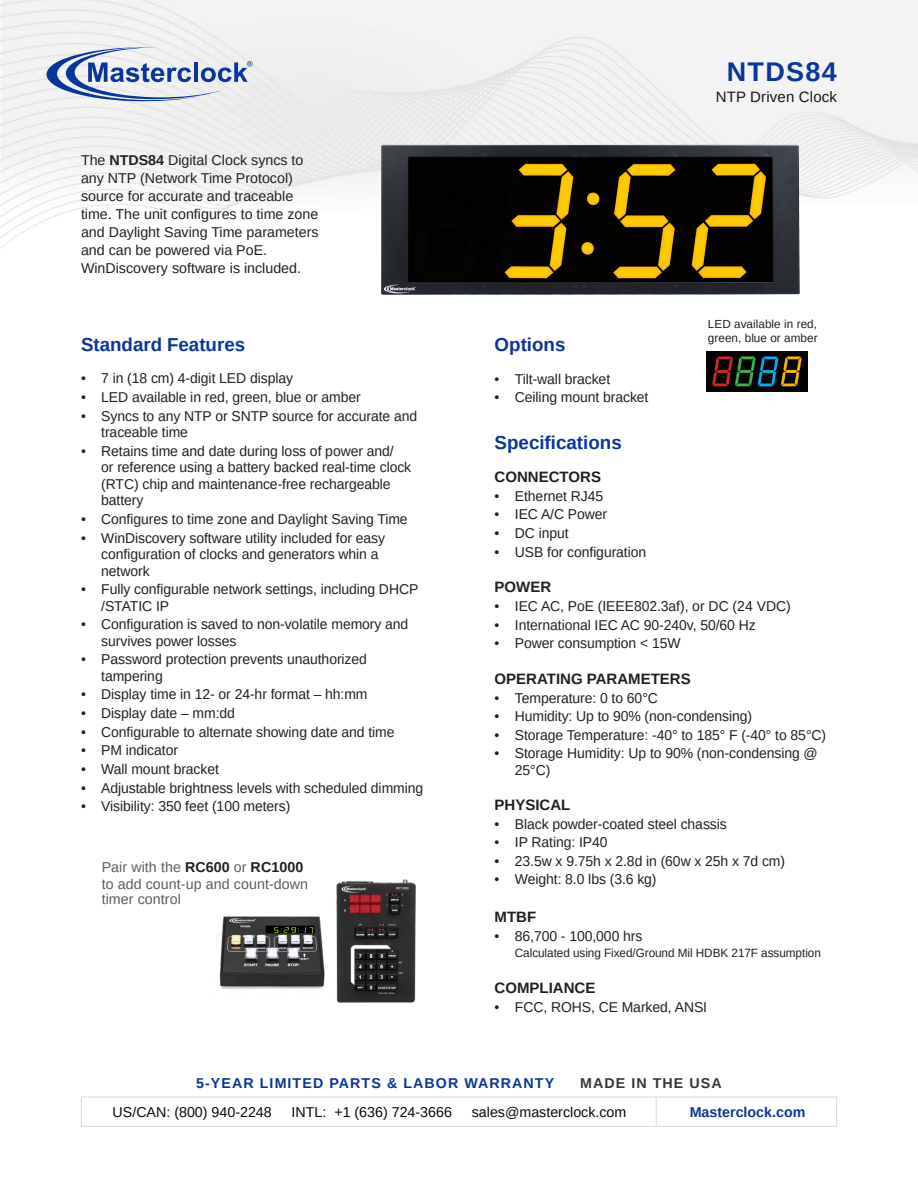
<style>
.page{position:relative;width:918px;height:1188px;background:#fff}
.page>*{position:absolute;margin:0;border:0;box-sizing:border-box;transform-origin:0 0}
.t1{font:700 27px "Arimo";letter-spacing:.05em;color:#0a359a}
.t2{font:700 18.75px "Arimo";color:#0a359a}
.SUBHEAD{font:700 15px "Arimo";color:#231f20}
.t3{font:15px "Arimo";letter-spacing:.01em;color:#1b1513}
.t4{font:14.25px/16.5px "Arimo";letter-spacing:-.005em;color:#231f20}
.t5{font:14.25px/16.5px "Arimo";letter-spacing:.005em;color:#5c5c5f}
.t6{font:14.25px "Arimo";color:#0c0806}
.t7{font:700 14.25px "Arimo";letter-spacing:.075em;color:#0a359a}
.t8{font:700 14.25px "Arimo";color:#0a359a}
.t9{font:700 14.25px "Arimo";letter-spacing:.075em;color:#3b3532}
.t10{font:12px "Arimo";letter-spacing:-.005em;color:#231f20}
.t11{font:11.7px/13.5px "Arimo";letter-spacing:.005em;color:#231f20}
.s1{font-weight:700}
.s2{font-weight:700;color:#231f20}
</style>
<div class="page">
<img style="left:0;top:0;width:918px;height:249px">
<svg style="left:45px;top:47px;width:208px;height:54px"></svg>
<div style="left:81px;top:1096px;width:756px;height:31px;border:1px solid #dcdcdc"></div>
<svg style="left:656px;top:1098px;width:1px;height:28px"></svg>
<img style="left:707px;top:352px;width:100px;height:39px">
<img style="left:355px;top:135px;width:472px;height:160px">
<img style="left:219px;top:916px;width:106px;height:73px">
<img style="left:336px;top:879px;width:80px;height:124px">
<p class="t4" style="left:81px;top:152px;width:239px;line-height:18px">The <span class="s1">NTDS84</span> Digital Clock syncs to any NTP (Network Time Protocol) source for accurate and traceable time. The unit configures to time zone and Daylight Saving Time parameters and can be powered via PoE.<br>WinDiscovery software is included.</p>
<p class="t2" style="left:81px;top:331px;width:166px">Standard Features</p>
<p class="t4" style="left:81px;top:370px;width:214px">• 7 in (18 cm) 4-digit LED display</p>
<p class="t4" style="left:81px;top:389px;width:281px">• LED available in red, green, blue or amber</p>
<p class="t4" style="left:101px;top:408px;width:317px;text-indent:-20px">• Syncs to any NTP or SNTP source for accurate and traceable time</p>
<p class="t4" style="left:101px;top:443px;width:312px;text-indent:-20px">• Retains time and date during loss of power and/<br>or reference using a battery backed real-time clock (RTC) chip and maintenance-free rechargeable battery</p>
<p class="t4" style="left:81px;top:511px;width:328px">• Configures to time zone and Daylight Saving Time</p>
<p class="t4" style="left:101px;top:529px;width:285px;text-indent:-20px">• WinDiscovery software utility included for easy configuration of clocks and generators whin a network</p>
<p class="t4" style="left:101px;top:581px;width:319px;text-indent:-20px">• Fully configurable network settings, including DHCP /STATIC IP</p>
<p class="t4" style="left:101px;top:616px;width:309px;text-indent:-20px">• Configuration is saved to non-volatile memory and survives power losses</p>
<p class="t4" style="left:101px;top:651px;width:267px;text-indent:-20px">• Password protection prevents unauthorized tampering</p>
<p class="t4" style="left:81px;top:686px;width:288px">• Display time in 12- or 24-hr format – hh:mm</p>
<p class="t4" style="left:81px;top:705px;width:155px">• Display date – mm:dd</p>
<p class="t4" style="left:81px;top:724px;width:315px">• Configurable to alternate showing date and time</p>
<p class="t4" style="left:81px;top:742px;width:99px">• PM indicator</p>
<p class="t4" style="left:81px;top:761px;width:140px">• Wall mount bracket</p>
<p class="t4" style="left:81px;top:780px;width:344px">• Adjustable brightness levels with scheduled dimming</p>
<p class="t4" style="left:81px;top:798px;width:211px">• Visibility: 350 feet (100 meters)</p>
<p class="t5" style="left:102px;top:859px;width:208px">Pair with the <span class="s2">RC600</span> or <span class="s2">RC1000 </span>to add count-up and count-down</p>
<p class="t5" style="left:102px;top:891px;width:81px">timer control</p>
<p class="t1" style="left:727px;top:53px;width:112px">NTDS84</p>
<p class="t3" style="left:716px;top:87px;width:123px">NTP Driven Clock</p>
<p class="t11" style="left:708px;top:317px;width:111px">LED available in red, green, blue or amber</p>
<p class="t2" style="left:495px;top:331px;width:72px">Options</p>
<p class="t4" style="left:495px;top:371px;width:117px">• Tilt-wall bracket</p>
<p class="t4" style="left:495px;top:389px;width:155px">• Ceiling mount bracket</p>
<p class="t2" style="left:495px;top:430px;width:129px">Specifications</p>
<p class="SUBHEAD" style="left:495px;top:467px;width:108px">CONNECTORS</p>
<p class="t4" style="left:495px;top:488px;width:110px">• Ethernet RJ45</p>
<p class="t4" style="left:495px;top:506px;width:114px">• IEC A/C Power</p>
<p class="t4" style="left:495px;top:525px;width:76px">• DC input</p>
<p class="t4" style="left:495px;top:544px;width:153px">• USB for configuration</p>
<p class="SUBHEAD" style="left:495px;top:577px;width:58px">POWER</p>
<p class="t4" style="left:495px;top:598px;width:298px">• IEC AC, PoE (IEEE802.3af), or DC (24 VDC)</p>
<p class="t4" style="left:495px;top:617px;width:263px">• International IEC AC 90-240v, 50/60 Hz</p>
<p class="t4" style="left:495px;top:635px;width:187px">• Power consumption &lt; 15W</p>
<p class="SUBHEAD" style="left:495px;top:668px;width:198px">OPERATING PARAMETERS</p>
<p class="t4" style="left:495px;top:689px;width:165px">• Temperature: 0 to 60°C</p>
<p class="t4" style="left:495px;top:708px;width:259px">• Humidity: Up to 90% (non-condensing)</p>
<p class="t4" style="left:495px;top:727px;width:333px">• Storage Temperature: -40° to 185° F (-40° to 85°C)</p>
<p class="t4" style="left:515px;top:745px;width:304px;text-indent:-20px">• Storage Humidity: Up to 90% (non-condensing @<br>25°C)</p>
<p class="SUBHEAD" style="left:495px;top:795px;width:77px">PHYSICAL</p>
<p class="t4" style="left:495px;top:816px;width:234px">• Black powder-coated steel chassis</p>
<p class="t4" style="left:495px;top:834px;width:114px">• IP Rating: IP40</p>
<p class="t4" style="left:495px;top:853px;width:292px">• 23.5w x 9.75h x 2.8d in (60w x 25h x 7d cm)</p>
<p class="t4" style="left:495px;top:871px;width:163px">• Weight: 8.0 lbs (3.6 kg)</p>
<p class="SUBHEAD" style="left:495px;top:907px;width:43px">MTBF</p>
<p class="t4" style="left:495px;top:928px;width:149px">• 86,700 - 100,000 hrs</p>
<p class="t10" style="left:515px;top:946px;width:308px">Calculated using Fixed/Ground Mil HDBK 217F assumption</p>
<p class="SUBHEAD" style="left:495px;top:978px;width:102px">COMPLIANCE</p>
<p class="t4" style="left:495px;top:999px;width:214px">• FCC, ROHS, CE Marked, ANSI</p>
<p class="t7" style="left:196px;top:1073px;width:360px">5-YEAR LIMITED PARTS &amp; LABOR WARRANTY</p>
<p class="t9" style="left:580px;top:1073px;width:143px">MADE IN THE USA</p>
<p class="t6" style="left:113px;top:1103px;width:161px">US/CAN: (800) 940-2248</p>
<p class="t6" style="left:292px;top:1103px;width:162px">INTL: +1 (636) 724-3666</p>
<p class="t6" style="left:472px;top:1103px;width:156px">sales@masterclock.com</p>
<p class="t8" style="left:690px;top:1102px;width:117px">Masterclock.com</p>
</div>
